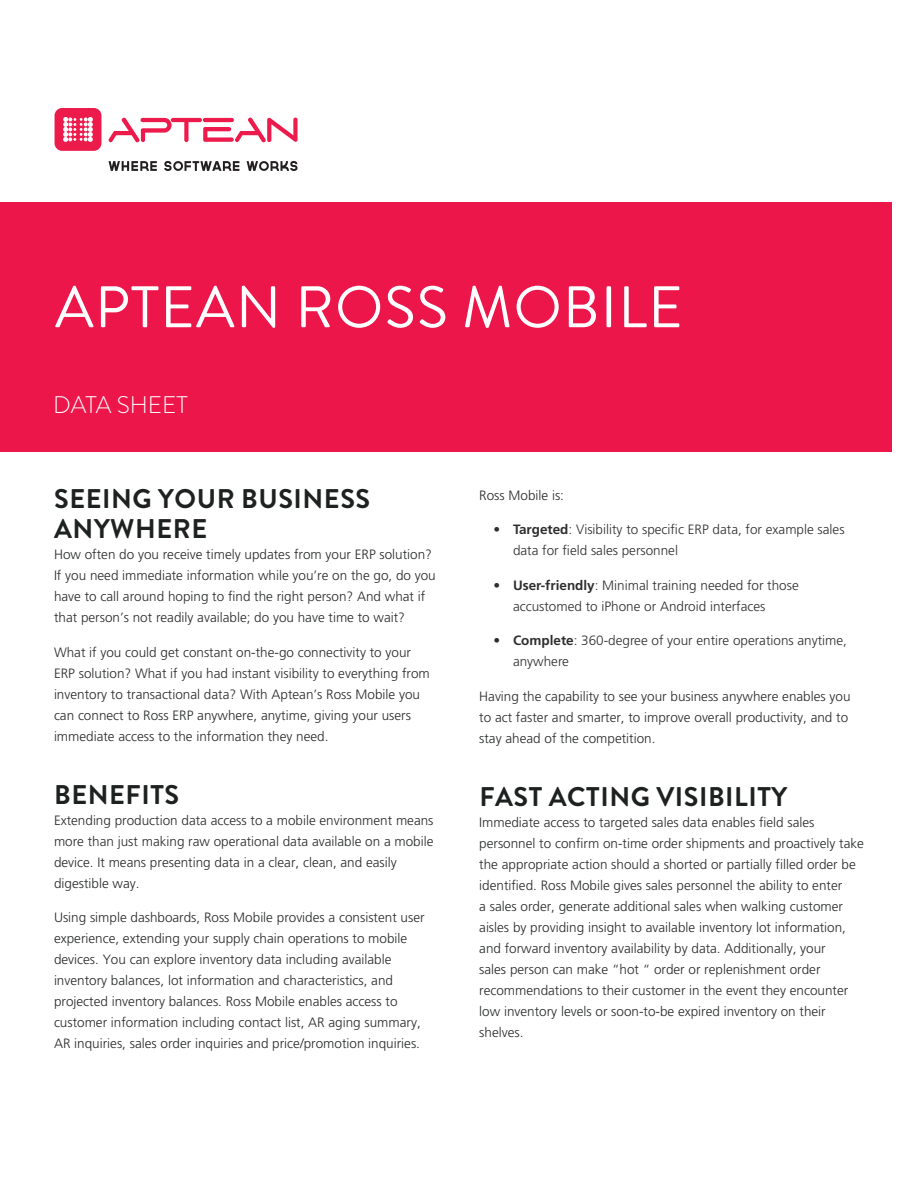
<style>
.page{position:relative;width:918px;height:1188px;background:#fff}
.page>*{position:absolute;margin:0;border:0;box-sizing:border-box;transform-origin:0 0}
.t1{font:58.5px "Brandon Grotesque";letter-spacing:.02em;color:#fff}
.t2{font:700 27px/30px "Brandon Grotesque";letter-spacing:.02em;color:#1d211f}
.t3{font:300 24px "Brandon Grotesque";color:#fff}
.t4{font:300 13.5px/21px "Frutiger LT Std";color:#282b29}
.t5{font:300 13.5px/21px "Frutiger LT Std";color:#2d2f2d}
.s1{font-weight:700}
</style>
<div class="page">
<div style="left:0;top:202px;width:892px;height:250px;background:#ed164b"></div>
<svg style="left:109px;top:161px;width:48px;height:10px"></svg>
<svg style="left:164px;top:161px;width:75px;height:10px"></svg>
<svg style="left:247px;top:161px;width:51px;height:10px"></svg>
<div style="left:55px;top:108px;width:46px;height:43px;background:#ed1b4c;border-radius:8px"></div>
<svg style="left:109px;top:118px;width:189px;height:24px"></svg>
<svg style="left:63px;top:117px;width:30px;height:25px"></svg>
<h1 class="t1" style="left:55px;top:267px;width:629px">APTEAN ROSS MOBILE</h1>
<h3 class="t3" style="left:53px;top:389px;width:136px">DATA SHEET</h3>
<p class="t2" style="left:54px;top:485px;width:317px">SEEING YOUR BUSINESS<br>ANYWHERE</p>
<p class="t4" style="left:54px;top:545px;width:383px">How often do you receive timely updates from your ERP solution?<br>If you need immediate information while you’re on the go, do you have to call around hoping to find the right person? And what if that person’s not readily available; do you have time to wait?</p>
<p class="t4" style="left:54px;top:642px;width:377px">What if you could get constant on-the-go connectivity to your ERP solution? What if you had instant visibility to everything from inventory to transactional data? With Aptean’s Ross Mobile you can connect to Ross ERP anywhere, anytime, giving your users immediate access to the information they need.</p>
<p class="t2" style="left:54px;top:780px;width:126px">BENEFITS</p>
<p class="t4" style="left:54px;top:810px;width:381px">Extending production data access to a mobile environment means more than just making raw operational data available on a mobile device. It means presenting data in a clear, clean, and easily digestible way.</p>
<p class="t4" style="left:54px;top:908px;width:372px">Using simple dashboards, Ross Mobile provides a consistent user experience, extending your supply chain operations to mobile devices. You can explore inventory data including available inventory balances, lot information and characteristics, and projected inventory balances. Ross Mobile enables access to customer information including contact list, AR aging summary, AR inquiries, sales order inquiries and price/promotion inquiries.</p>
<p class="t4" style="left:479px;top:485px;width:86px">Ross Mobile is:</p>
<p class="t5" style="left:513px;top:519px;width:333px;text-indent:-20px">• <span class="s1">Targeted</span>: Visibility to specific ERP data, for example sales data for field sales personnel</p>
<p class="t5" style="left:513px;top:575px;width:287px;text-indent:-20px">• <span class="s1">User-friendly</span>: Minimal training needed for those accustomed to iPhone or Android interfaces</p>
<p class="t5" style="left:513px;top:630px;width:336px;text-indent:-20px">• <span class="s1">Complete</span>: 360-degree of your entire operations anytime, anywhere</p>
<p class="t4" style="left:479px;top:686px;width:373px">Having the capability to see your business anywhere enables you to act faster and smarter, to improve overall productivity, and to stay ahead of the competition.</p>
<p class="t2" style="left:479px;top:782px;width:309px">FAST ACTING VISIBILITY</p>
<p class="t4" style="left:479px;top:812px;width:386px">Immediate access to targeted sales data enables field sales personnel to confirm on-time order shipments and proactively take the appropriate action should a shorted or partially filled order be identified. Ross Mobile gives sales personnel the ability to enter<br>a sales order, generate additional sales when walking customer aisles by providing insight to available inventory lot information, and forward inventory availability by data. Additionally, your<br>sales person can make “hot “ order or replenishment order recommendations to their customer in the event they encounter low inventory levels or soon-to-be expired inventory on their shelves.</p>
</div>
